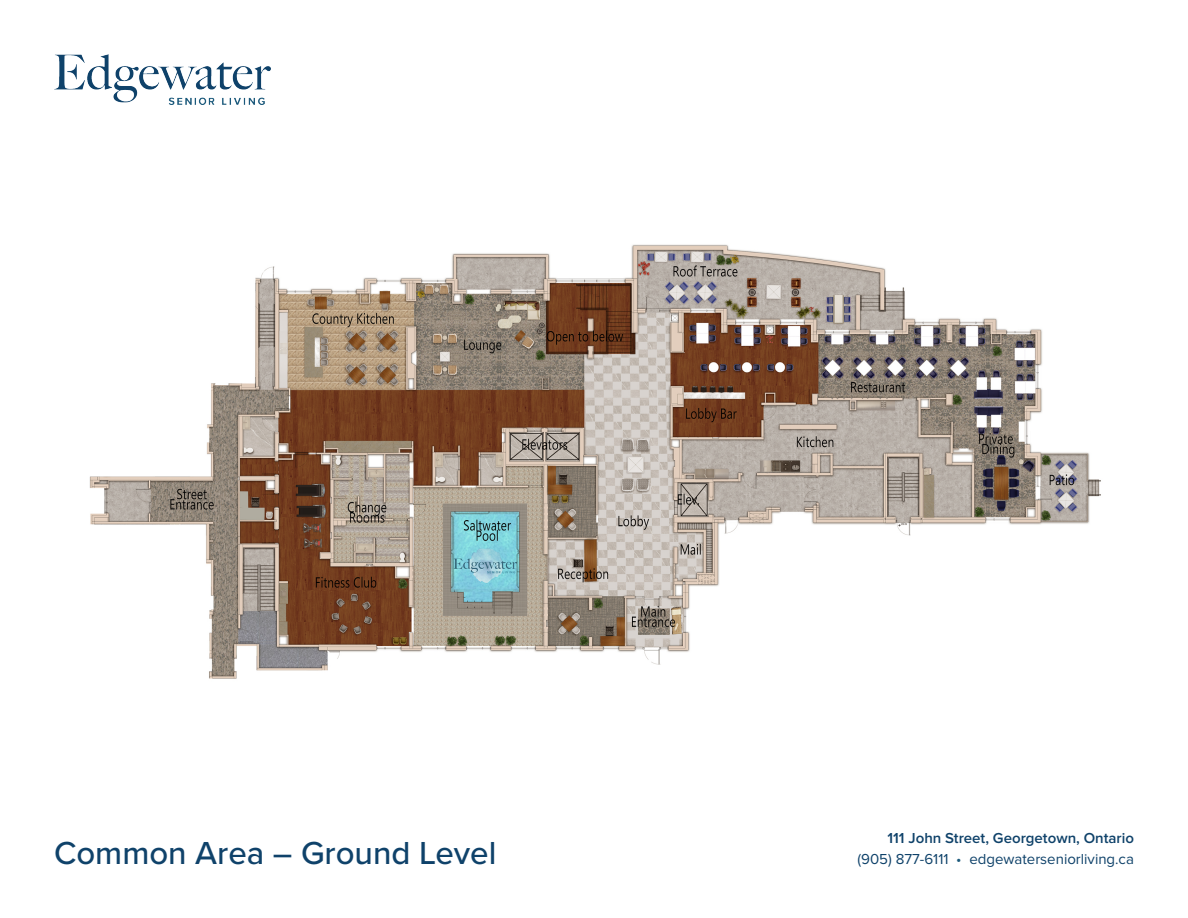
<style>
.page{position:relative;width:1188px;height:918px;background:#fff}
.page>*{position:absolute;margin:0;border:0;box-sizing:border-box;transform-origin:0 0}
.t1{font:500 33px "Proxima Nova";color:#0f426a}
.t2{font:15px "Proxima Nova";color:#0f426a}
.t3{font:600 15px "Proxima Nova";color:#0f426a}
.s1{color:#1c5a7c}
</style>
<div class="page">
<img style="left:89px;top:67px;width:1012px;height:612px">
<img style="left:54px;top:54px;width:216px;height:51px">
<p class="t3" style="left:888px;top:831px;width:248px">111 John Street, Georgetown, Ontario</p>
<h1 class="t1" style="left:54px;top:829px;width:444px">Common Area – Ground Level</h1>
<p class="t2" style="left:857px;top:852px;width:278px">(905) 877-6111 <span class="s1">•</span> edgewaterseniorliving.ca</p>
</div>
